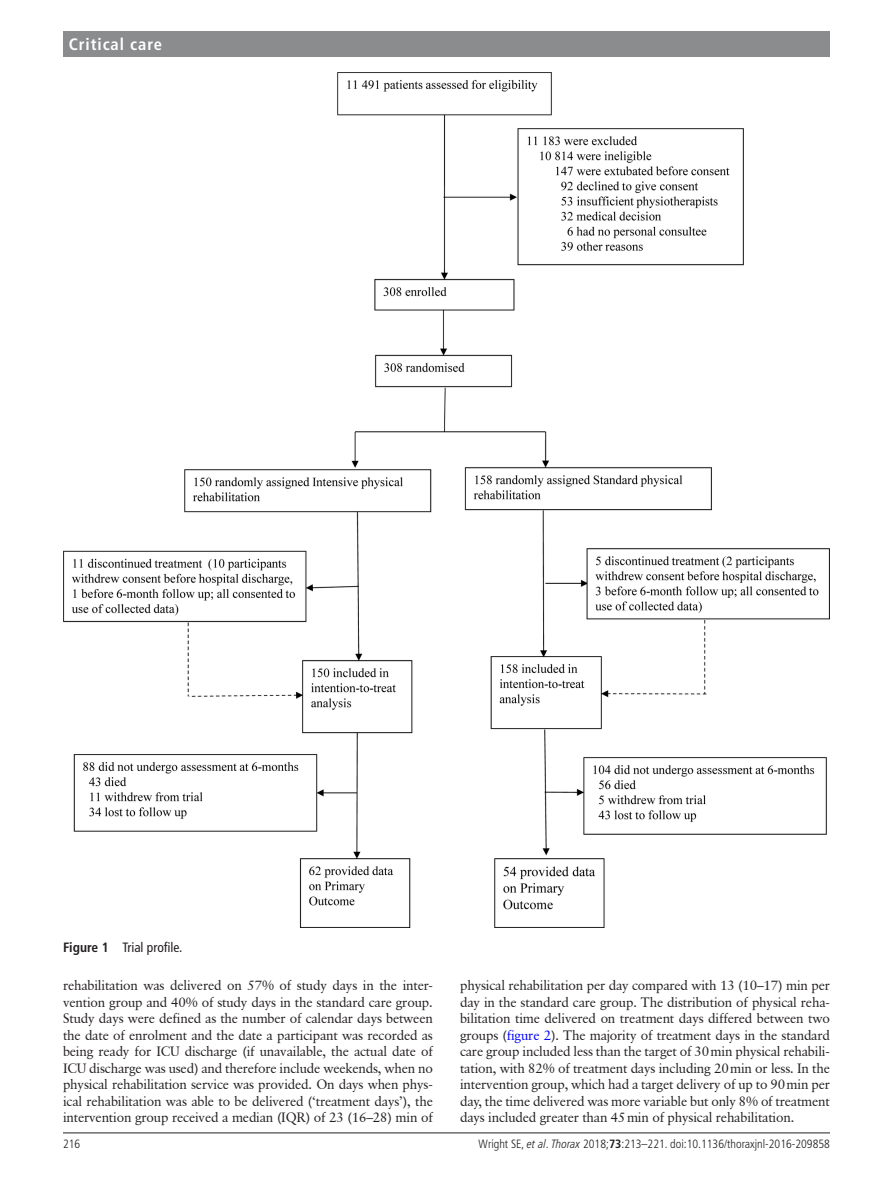
<style>
.page{position:relative;width:893px;height:1191px;background:#fff}
.page>*{position:absolute;margin:0;border:0;box-sizing:border-box;transform-origin:0 0}
.t1{font:700 condensed 16.5px "Frutiger LT Pro";letter-spacing:.055em;color:#fff}
.t2{font:13.5px/16.5px "Classical Garamond BT";letter-spacing:-.015em;color:#231f20;text-align:justify}
.t3{font:condensed 13.5px "Frutiger LT Pro";color:#231f20}
.t4{font:300 condensed 12px "Frutiger LT Pro";color:#231f20}
.s1{font-weight:700}
.s2{color:#00f}
.s3{font-style:italic}
</style>
<div class="page">
<hr style="left:63px;top:1132px;width:767px;height:1px;background:#231f20">
<div style="left:63px;top:31px;width:767px;height:25px;background:#8a8c8e"></div>
<img style="left:63px;top:72px;width:767px;height:855px">
<p class="t1" style="left:69px;top:34px;width:95px">Critical care</p>
<p class="t3" style="left:63px;top:939px;width:121px"><span class="s1">Figure 1</span> Trial profile.</p>
<p class="t2" style="left:63px;top:977px;width:371px">rehabilitation was delivered on 57% of study days in the inter&shy;vention group and 40% of study days in the standard care group.<br>Study days were defined as the number of calendar days between the date of enrolment and the date a participant was recorded as being ready for ICU discharge (if unavailable, the actual date of ICU discharge was used) and therefore include weekends, when no physical rehabilitation service was provided. On days when phys&shy;ical rehabilitation was able to be delivered (‘treatment days’), the intervention group received a median (IQR) of 23 (16–28) min of</p>
<p class="t2" style="left:460px;top:977px;width:371px">physical rehabilitation per day compared with 13 (10–17) min per day in the standard care group. The distribution of physical reha&shy;bilitation time delivered on treatment days differed between two groups (<span class="s2">figure 2</span>). The majority of treatment days in the standard care group included less than the target of 30min physical rehabili&shy;tation, with 82% of treatment days including 20min or less. In the intervention group, which had a target delivery of up to 90min per day, the time delivered was more variable but only 8% of treatment days included greater than 45min of physical rehabilitation.</p>
<p class="t4" style="left:63px;top:1136px;width:19px">216</p>
<p class="t4" style="left:479px;top:1136px;width:353px">Wright SE, <span class="s3">et al</span>. <span class="s3">Thorax</span> 2018;<span class="s1">73</span>:213–221. doi:10.1136/thoraxjnl-2016-209858</p>
</div>
